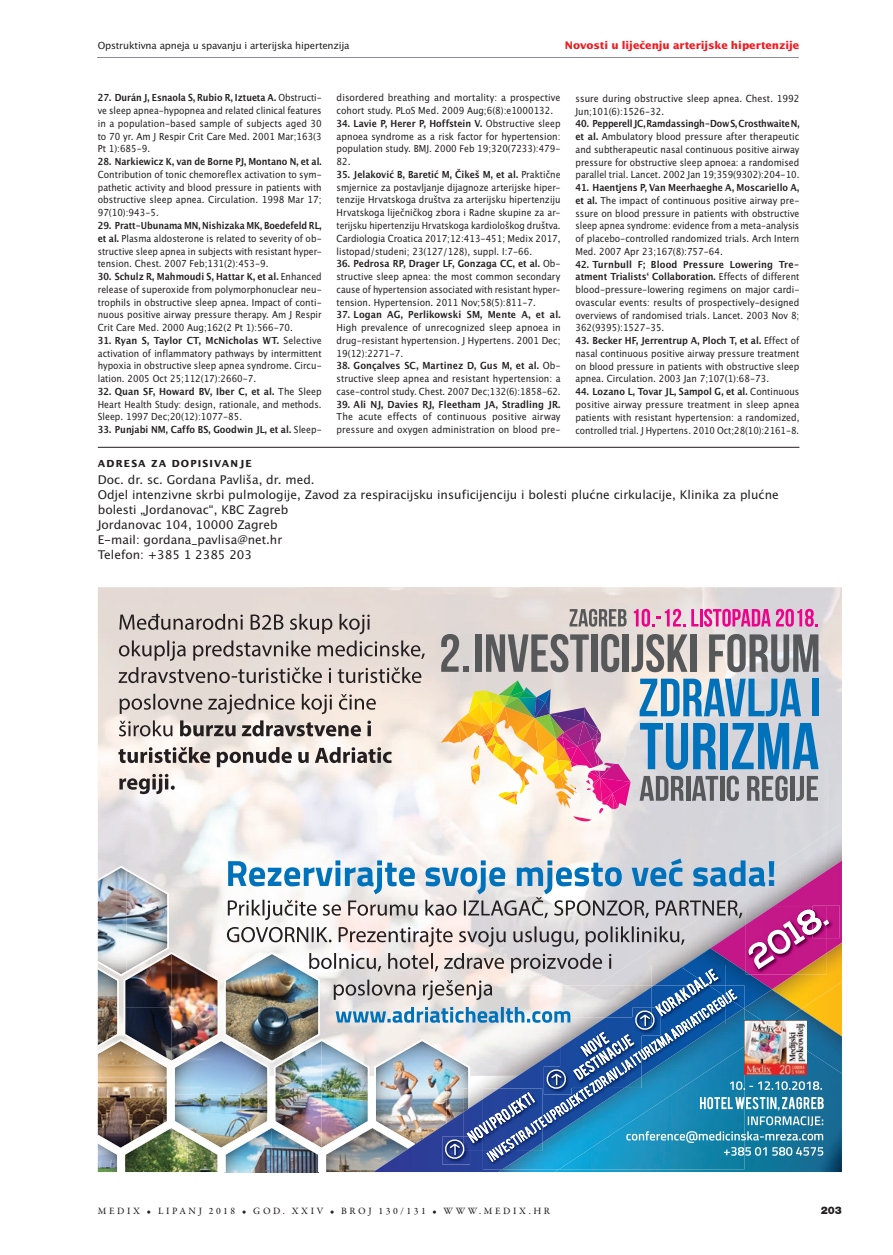
<style>
.page{position:relative;width:893px;height:1255px;background:#fff}
.page>*{position:absolute;margin:0;border:0;box-sizing:border-box;transform-origin:0 0}
.cl_Adresa{font:12px/15px "Lucida San Rom";color:#231f20}
.t1{font:700 10.5px "Lucida San";color:#ee1d23}
.t2{font:900 10.5px "Helvetica Neue LT Pro";color:#231f20}
.t3{font:9.75px/12.8px "Lucida San Rom";letter-spacing:.005em;color:#231f20;text-align:justify;scale:.9 1}
.t4{font:9.75px/12.8px "Lucida San Rom";letter-spacing:.005em;color:#231f20;text-align:justify;scale:.92 1}
.t5{font:9.75px/12.8px "Lucida San Rom";letter-spacing:.005em;color:#231f20;text-align:justify;scale:.88 1}
.t6{font:9.75px "Lucida San Rom";letter-spacing:-.015em;color:#231f20}
.t7{font:500 9.75px "Garamond Premr Pro";letter-spacing:.27em;color:#231f20}
.t8{font:9.75px "Lucida San Dem";letter-spacing:.005em;color:#231f20;scale:.9 1}
.cl_Adresa_-_naslov{font:700 9.75px "Lucida San";letter-spacing:.12em;color:#231f20}
.s1{font-family:"Lucida San Dem"}
.s2{font-family:"Lucida San Rom"}
</style>
<div class="page">
<hr style="left:97px;top:57px;width:702px;height:1px;background:#8a8c8f">
<hr style="left:98px;top:447px;width:701px;height:1px;background:#231f20">
<img style="left:305px;top:587px;width:537px;height:265px">
<img style="left:98px;top:587px;width:207px;height:271px">
<svg style="left:569px;top:609px;width:58px;height:17px"></svg>
<svg style="left:634px;top:609px;width:51px;height:17px"></svg>
<svg style="left:691px;top:609px;width:127px;height:17px;background:#e470b4"></svg>
<div style="left:476px;top:634px;width:6px;height:37px;background:#57585a"></div>
<svg style="left:486px;top:634px;width:103px;height:38px;background:#989595"></svg>
<div style="left:591px;top:634px;width:6px;height:37px;background:#57585a"></div>
<svg style="left:601px;top:634px;width:18px;height:38px"></svg>
<div style="left:623px;top:634px;width:6px;height:37px;background:#57585a"></div>
<svg style="left:632px;top:634px;width:55px;height:38px;background:#a09a97"></svg>
<div style="left:690px;top:634px;width:6px;height:37px;background:#57585a"></div>
<svg style="left:709px;top:634px;width:109px;height:38px;background:#919092"></svg>
<svg style="left:441px;top:678px;width:378px;height:145px;background:#bababb"></svg>
<svg style="left:441px;top:634px;width:28px;height:37px"></svg>
<div style="left:744px;top:823px;width:98px;height:35px;background:#d5d5dc"></div>
<svg style="left:119px;top:613px;width:251px;height:21px;background:#b9b1ac"></svg>
<svg style="left:119px;top:640px;width:192px;height:21px;background:#bab1ad"></svg>
<svg style="left:318px;top:640px;width:107px;height:19px;background:#b8b0ab"></svg>
<svg style="left:118px;top:667px;width:303px;height:16px;background:#b3aaa6"></svg>
<svg style="left:120px;top:693px;width:256px;height:21px;background:#c1b8b2"></svg>
<svg style="left:119px;top:720px;width:53px;height:16px"></svg>
<svg style="left:180px;top:720px;width:191px;height:16px;background:#a09894"></svg>
<svg style="left:118px;top:747px;width:92px;height:16px"></svg>
<svg style="left:217px;top:747px;width:175px;height:20px"></svg>
<svg style="left:119px;top:773px;width:56px;height:21px"></svg>
<img style="left:98px;top:858px;width:744px;height:314px">
<p class="t6" style="left:98px;top:39px;width:253px">Opstruktivna apneja u spavanju i arterijska hipertenzija</p>
<p class="t1" style="left:565px;top:38px;width:236px">Novosti u liječenju arterijske hipertenzije</p>
<p class="t5" style="left:98px;top:92px;width:256px"><span class="s1">27. Durán J, Esnaola S, Rubio R, Iztueta A.</span> Obstructi&shy;ve sleep apnea-hypopnea and related clinical features in a population-based sample of subjects aged 30 to 70 yr. Am J Respir Crit Care Med. 2001 Mar;163(3<br>Pt 1):685-9.</p>
<p class="t3" style="left:98px;top:155px;width:250px"><span class="s1">28. Narkiewicz K, van de Borne PJ, Montano N, et al.<br></span>Contribution of tonic chemoreflex activation to sym&shy;pathetic activity and blood pressure in patients with obstructive sleep apnea. Circulation. 1998 Mar 17; 97(10):943-5.</p>
<p class="t3" style="left:98px;top:219px;width:250px"><span class="s1">29. Pratt-Ubunama MN, Nishizaka MK, Boedefeld RL, et al.</span> Plasma aldosterone is related to severity of ob&shy;structive sleep apnea in subjects with resistant hyper&shy;tension. Chest. 2007 Feb;131(2):453-9.</p>
<p class="t3" style="left:98px;top:270px;width:250px"><span class="s1">30. Schulz R, Mahmoudi S, Hattar K, et al.</span> Enhanced release of superoxide from polymorphonuclear neu&shy;trophils in obstructive sleep apnea. Impact of conti&shy;nuous positive airway pressure therapy. Am J Respir Crit Care Med. 2000 Aug;162(2 Pt 1):566-70.</p>
<p class="t4" style="left:98px;top:334px;width:245px"><span class="s1">31. Ryan S, Taylor CT, McNicholas WT.</span> Selective activation of inflammatory pathways by intermittent hypoxia in obstructive sleep apnea syndrome. Circu&shy;lation. 2005 Oct 25;112(17):2660-7.</p>
<p class="t4" style="left:98px;top:385px;width:245px"><span class="s1">32. Quan SF, Howard BV, Iber C, et al.</span> The Sleep Heart Health Study: design, rationale, and methods.<br>Sleep. 1997 Dec;20(12):1077-85.</p>
<p class="t8" style="left:98px;top:423px;width:250px">33. Punjabi NM, Caffo BS, Goodwin JL, et al. <span class="s2">Sleep-</span></p>
<p class="t4" style="left:337px;top:92px;width:245px">disordered breathing and mortality: a prospective cohort study. PLoS Med. 2009 Aug;6(8):e1000132.</p>
<p class="t3" style="left:337px;top:117px;width:250px"><span class="s1">34. Lavie P, Herer P, Hoffstein V.</span> Obstructive sleep apnoea syndrome as a risk factor for hypertension: population study. BMJ. 2000 Feb 19;320(7233):479- 82.</p>
<p class="t3" style="left:337px;top:168px;width:250px"><span class="s1">35. Jelaković B, Baretić M, Čikeš M, et al.</span> Praktične smjernice za postavljanje dijagnoze arterijske hiper&shy;tenzije Hrvatskoga društva za arterijsku hipertenziju Hrvatskoga liječničkog zbora i Radne skupine za ar&shy;terijsku hipertenziju Hrvatskoga kardiološkog društva.<br>Cardiologia Croatica 2017;12:413-451; Medix 2017, listopad/studeni; 23(127/128), suppl. I:7-66.</p>
<p class="t3" style="left:337px;top:257px;width:250px"><span class="s1">36. Pedrosa RP, Drager LF, Gonzaga CC, et al.</span> Ob&shy;structive sleep apnea: the most common secondary cause of hypertension associated with resistant hyper&shy;tension. Hypertension. 2011 Nov;58(5):811-7.</p>
<p class="t4" style="left:337px;top:308px;width:245px"><span class="s1">37. Logan AG, Perlikowski SM, Mente A, et al.<br></span>High prevalence of unrecognized sleep apnoea in drug-resistant hypertension. J Hypertens. 2001 Dec; 19(12):2271-7.</p>
<p class="t4" style="left:337px;top:359px;width:245px"><span class="s1">38. Gonçalves SC, Martinez D, Gus M, et al.</span> Ob&shy;structive sleep apnea and resistant hypertension: a case-control study. Chest. 2007 Dec;132(6):1858-62.</p>
<p class="t4" style="left:337px;top:398px;width:245px"><span class="s1">39. Ali NJ, Davies RJ, Fleetham JA, Stradling JR.<br></span>The acute effects of continuous positive airway pressure and oxygen administration on blood pre-</p>
<p class="t4" style="left:575px;top:92px;width:245px">ssure during obstructive sleep apnea. Chest. 1992<br>Jun;101(6):1526-32.</p>
<p class="t4" style="left:575px;top:118px;width:245px"><span class="s1">40. Pepperell JC, Ramdassingh-Dow S, Crosthwaite N, et al.</span> Ambulatory blood pressure after therapeutic and subtherapeutic nasal continuous positive airway pressure for obstructive sleep apnoea: a randomised parallel trial. Lancet. 2002 Jan 19;359(9302):204-10.</p>
<p class="t3" style="left:575px;top:181px;width:250px"><span class="s1">41. Haentjens P, Van Meerhaeghe A, Moscariello A, et al.</span> The impact of continuous positive airway pre&shy;ssure on blood pressure in patients with obstructive sleep apnea syndrome: evidence from a meta-analysis of placebo-controlled randomized trials. Arch Intern Med. 2007 Apr 23;167(8):757-64.</p>
<p class="t3" style="left:575px;top:258px;width:250px"><span class="s1">42. Turnbull F; Blood Pressure Lowering Tre&shy;atment Trialists‘ Collaboration.</span> Effects of different blood-pressure-lowering regimens on major cardi&shy;ovascular events: results of prospectively-designed overviews of randomised trials. Lancet. 2003 Nov 8; 362(9395):1527-35.</p>
<p class="t3" style="left:575px;top:334px;width:250px"><span class="s1">43. Becker HF, Jerrentrup A, Ploch T, et al.</span> Effect of nasal continuous positive airway pressure treatment on blood pressure in patients with obstructive sleep apnea. Circulation. 2003 Jan 7;107(1):68-73.</p>
<p class="t3" style="left:575px;top:385px;width:250px"><span class="s1">44. Lozano L, Tovar JL, Sampol G, et al.</span> Continuous positive airway pressure treatment in sleep apnea patients with resistant hypertension: a randomized, controlled trial. J Hypertens. 2010 Oct;28(10):2161-8.</p>
<p class="cl_Adresa_-_naslov" style="left:98px;top:457px;width:155px">ADRESA ZA DOPISIVANJE</p>
<p class="cl_Adresa" style="left:98px;top:472px;width:218px">Doc. dr. sc. Gordana Pavliša, dr. med.</p>
<p class="cl_Adresa" style="left:98px;top:487px;width:682px">Odjel intenzivne skrbi pulmologije, Zavod za respiracijsku insuficijenciju i bolesti plućne cirkulacije, Klinika za plućne bolesti „Jordanovac“, KBC Zagreb</p>
<p class="cl_Adresa" style="left:98px;top:517px;width:181px">Jordanovac 104, 10000 Zagreb</p>
<p class="cl_Adresa" style="left:98px;top:532px;width:186px">E-mail: gordana_pavlisa@net.hr</p>
<p class="cl_Adresa" style="left:98px;top:547px;width:156px">Telefon: +385 1 2385 203</p>
<p class="t7" style="left:98px;top:1204px;width:454px">MEDIX • LIPANJ 2018 • GOD. XXIV • BROJ 130/131 • WWW.MEDIX.HR</p>
<p class="t2" style="left:821px;top:1203px;width:23px">203</p>
</div>
